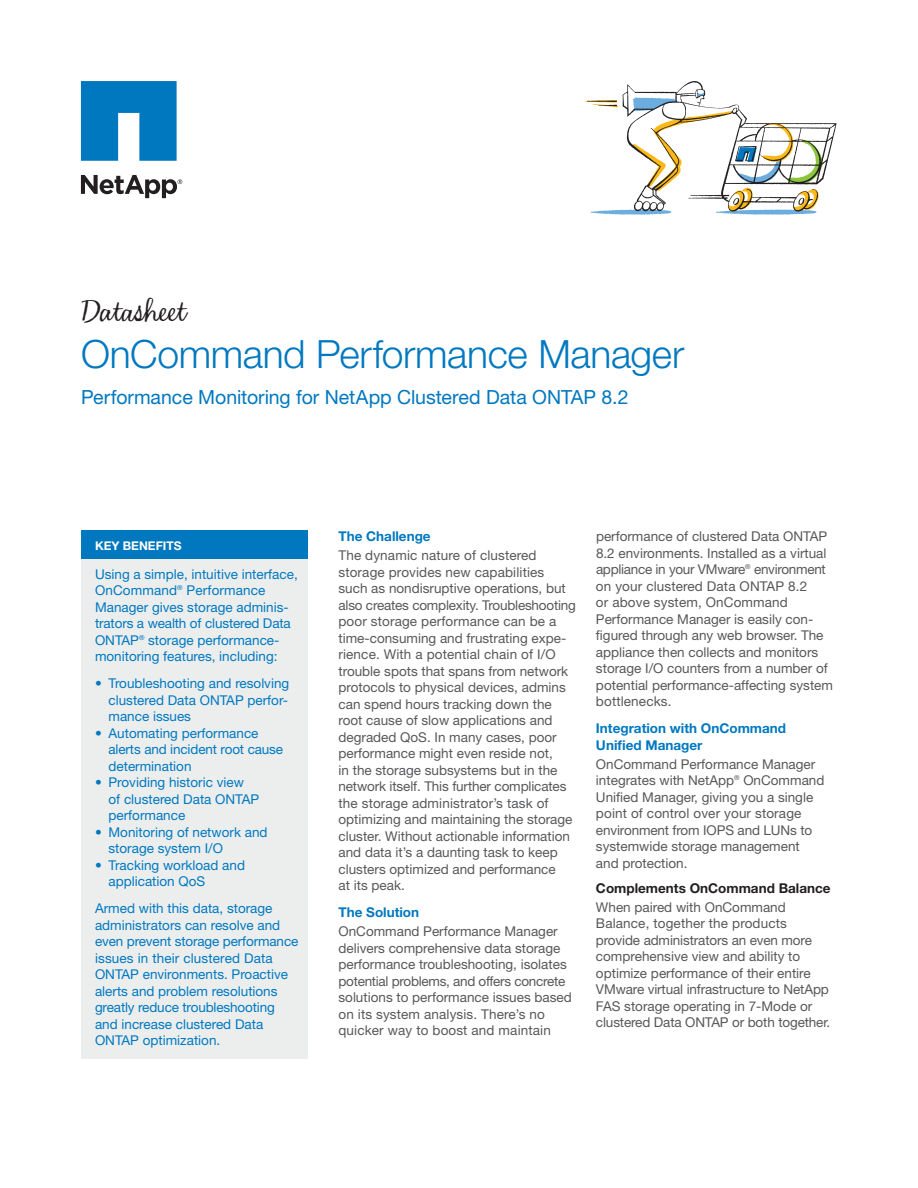
<style>
.page{position:relative;width:918px;height:1188px;background:#fff}
.page>*{position:absolute;margin:0;border:0;box-sizing:border-box;transform-origin:0 0}
.t1{font:300 39px "Helvetica Neue";letter-spacing:-.01em;color:#0078c0}
.t2{font:34.5px "Net App Script";color:#231f20}
.t3{font:19.5px "Helvetica Neue";color:#0078c0}
.t4{font:13.5px/16.5px "Helvetica Neue";color:#57585a}
.t5{font:13.5px/16.5px "Helvetica Neue";color:#0078c0}
.t6{font:700 13.5px/16.5px "Helvetica Neue";color:#0078c0}
.t7{font:700 13.5px "Helvetica Neue";color:#231f20}
.t8{font:700 12px "Helvetica Neue";color:#fff}
</style>
<div class="page">
<svg style="left:81px;top:81px;width:96px;height:80px;background:#238ac8"></svg>
<svg style="left:81px;top:175px;width:101px;height:23px"></svg>
<div style="left:81px;top:531px;width:226px;height:29px;background:#0078c0"></div>
<div style="left:81px;top:560px;width:226px;height:499px;background:#eceeee"></div>
<svg style="left:585px;top:81px;width:252px;height:134px"></svg>
<h2 class="t2" style="left:81px;top:291px;width:108px">Datasheet</h2>
<h1 class="t1" style="left:81px;top:331px;width:605px">OnCommand Performance Manager</h1>
<h3 class="t3" style="left:81px;top:386px;width:549px">Performance Monitoring for NetApp Clustered Data ONTAP 8.2</h3>
<p class="t8" style="left:95px;top:538px;width:88px">KEY BENEFITS</p>
<p class="t5" style="left:95px;top:566px;width:204px">Using a simple, intuitive interface,<br>OnCommand<sup>®</sup> Performance<br>Manager gives storage adminis&shy;trators a wealth of clustered Data<br>ONTAP<sup>®</sup> storage performance&shy;monitoring features, including:</p>
<p class="t5" style="left:109px;top:675px;width:182px;text-align:justify;text-indent:-14px">• Troubleshooting and resolving clustered Data ONTAP perfor&shy;mance issues</p>
<p class="t5" style="left:109px;top:725px;width:176px;text-indent:-14px">• Automating performance alerts and incident root cause determination</p>
<p class="t5" style="left:109px;top:774px;width:152px;text-indent:-14px">• Providing historic view<br>of clustered Data ONTAP performance</p>
<p class="t5" style="left:109px;top:824px;width:161px;text-indent:-14px">• Monitoring of network and storage system I/O</p>
<p class="t5" style="left:109px;top:857px;width:138px;text-indent:-14px">• Tracking workload and application QoS</p>
<p class="t5" style="left:95px;top:900px;width:205px">Armed with this data, storage administrators can resolve and even prevent storage performance issues in their clustered Data<br>ONTAP environments. Proactive alerts and problem resolutions greatly reduce troubleshooting and increase clustered Data<br>ONTAP optimization.</p>
<p class="t6" style="left:339px;top:528px;width:94px">The Challenge</p>
<p class="t4" style="left:339px;top:547px;width:239px">The dynamic nature of clustered storage provides new capabilities such as nondisruptive operations, but also creates complexity. Troubleshooting poor storage performance can be a time-consuming and frustrating expe&shy;rience. With a potential chain of I/O trouble spots that spans from network protocols to physical devices, admins can spend hours tracking down the root cause of slow applications and degraded QoS. In many cases, poor performance might even reside not,<br>in the storage subsystems but in the network itself. This further complicates the storage administrator’s task of optimizing and maintaining the storage cluster. Without actionable information and data it’s a daunting task to keep clusters optimized and performance<br>at its peak.</p>
<p class="t6" style="left:339px;top:904px;width:82px">The Solution</p>
<p class="t4" style="left:339px;top:923px;width:235px">OnCommand Performance Manager delivers comprehensive data storage performance troubleshooting, isolates potential problems, and offers concrete solutions to performance issues based on its system analysis. There’s no quicker way to boost and maintain</p>
<p class="t4" style="left:596px;top:528px;width:239px">performance of clustered Data ONTAP 8.2 environments. Installed as a virtual appliance in your VMware<sup>®</sup> environment on your clustered Data ONTAP 8.2<br>or above system, OnCommand Performance Manager is easily con&shy;figured through any web browser. The appliance then collects and monitors storage I/O counters from a number of potential performance-affecting system bottlenecks.</p>
<p class="t6" style="left:596px;top:720px;width:192px">Integration with OnCommand<br>Unified Manager</p>
<p class="t4" style="left:596px;top:756px;width:230px">OnCommand Performance Manager integrates with NetApp<sup>®</sup> OnCommand<br>Unified Manager, giving you a single point of control over your storage environment from IOPS and LUNs to systemwide storage management and protection.</p>
<p class="t7" style="left:596px;top:879px;width:236px">Complements OnCommand Balance</p>
<p class="t4" style="left:596px;top:898px;width:236px">When paired with OnCommand Balance, together the products provide administrators an even more comprehensive view and ability to optimize performance of their entire VMware virtual infrastructure to NetApp FAS storage operating in 7-Mode or clustered Data ONTAP or both together.</p>
</div>
